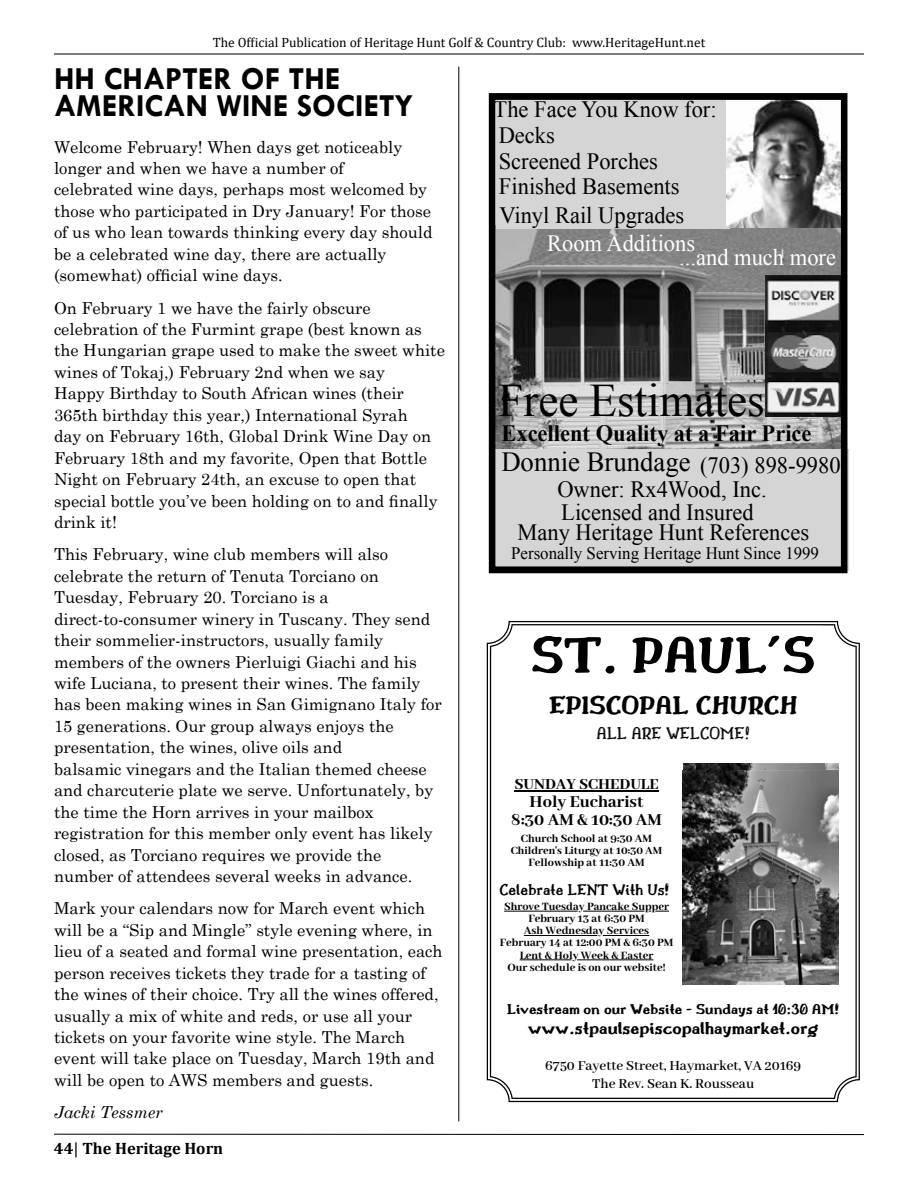
<style>
.page{position:relative;width:918px;height:1188px;background:#fff}
.page>*{position:absolute;margin:0;border:0;box-sizing:border-box;transform-origin:0 0}
.t1{font:700 54px "Drukaatie Burti";color:#000}
.t2{font:46.65px "Times New Roman";color:#000;scale:.96 1}
.t3{font:700 32.4px/27px "Tw Cen";color:#000}
.t4{font:27.75px "Times New Roman";color:#000;scale:.96 1}
.t5{font:700 27px "Drukaatie Burti";color:#000}
.t6{font:23.25px/25.5px "Times New Roman";color:#000;scale:.96 1}
.t7{font:700 23.25px "Times New Roman";color:#000;scale:.96 1}
.t8{font:23.25px "Times New Roman";color:#fff;scale:.96 1}
.t9{font:800 18.3px/18.3px "Abhaya Libre";color:#000;text-align:center}
.t10{font:700 18px "Drukaatie Burti";color:#000}
.t11{font:18px "Drukaatie Burti";color:#000}
.t12{font:17.55px "Times New Roman";color:#000;scale:.96 1}
.t13{font:800 16.8px "Abhaya Libre";color:#000}
.t14{font:16.5px/21.5px "Century Schoolbook";color:#000}
.t15{font:600 16.5px "Drukaatie Burti";color:#000}
.t16{font:700 16.5px "Cambria";color:#000}
.t17{font:italic 16.5px "Century Schoolbook";color:#000}
.t18{font:600 15px/18px "Abhaya Libre";color:#000;text-align:center}
.t19{font:700 15px "Drukaatie Burti";color:#000}
.t20{font:13.5px "Cambria";color:#000}
.t21{font:800 12.15px/12.1px "Abhaya Libre";color:#000;text-align:center}
.t22{font:800 12px "Abhaya Libre";color:#000}
.s1{font-weight:400}
.s2{font-size:23.25px}
</style>
<div class="page">
<svg style="left:487px;top:621px;width:373px;height:481px"></svg>
<img style="left:696px;top:764px;width:128px;height:7px">
<img style="left:683px;top:771px;width:155px;height:214px">
<hr style="left:514px;top:790px;width:145px;height:2px;background:#000">
<svg style="left:649px;top:911px;width:20px;height:1px"></svg>
<hr style="left:583px;top:911px;width:62px;height:1px;background:#000">
<hr style="left:504px;top:911px;width:74px;height:1px;background:#000">
<hr style="left:603px;top:935px;width:46px;height:1px;background:#000">
<hr style="left:524px;top:935px;width:73px;height:1px;background:#000">
<hr style="left:577px;top:959px;width:76px;height:1px;background:#000">
<hr style="left:520px;top:959px;width:52px;height:1px;background:#000">
<img style="left:497px;top:227px;width:343px;height:223px">
<div style="left:493px;top:450px;width:355px;height:121px;background:#d5d5d5"></div>
<div style="left:496px;top:101px;width:233px;height:128px;background:#d5d5d5"></div>
<img style="left:726px;top:101px;width:114px;height:126px">
<img style="left:765px;top:276px;width:75px;height:140px">
<div style="left:489px;top:93px;width:359px;height:480px;border:7px solid #000"></div>
<hr style="left:54px;top:54px;width:810px;height:1px;background:#000">
<hr style="left:54px;top:1134px;width:810px;height:1px;background:#000">
<hr style="left:459px;top:67px;width:1px;height:1054px;background:#000">
<p class="t20" style="left:213px;top:35px;width:494px">The Official Publication of Heritage Hunt Golf &amp; Country Club: www.HeritageHunt.net</p>
<h3 class="t3" style="left:54px;top:65px;width:361px">HH CHAPTER OF THE<br>AMERICAN WINE SOCIETY</h3>
<p class="t14" style="left:54px;top:134px;width:380px">Welcome February! When days get noticeably longer and when we have a number of<br>celebrated wine days, perhaps most welcomed by those who participated in Dry January! For those of us who lean towards thinking every day should be a celebrated wine day, there are actually (somewhat) official wine days.</p>
<p class="t14" style="left:54px;top:295px;width:392px">On February 1 we have the fairly obscure celebration of the Furmint grape (best known as the Hungarian grape used to make the sweet white wines of Tokaj,) February 2nd when we say<br>Happy Birthday to South African wines (their 365th birthday this year,) International Syrah<br>day on February 16th, Global Drink Wine Day on February 18th and my favorite, Open that Bottle Night on February 24th, an excuse to open that special bottle you’ve been holding on to and finally drink it!</p>
<p class="t14" style="left:54px;top:542px;width:389px">This February, wine club members will also celebrate the return of Tenuta Torciano on Tuesday, February 20. Torciano is a direct-to-consumer winery in Tuscany. They send their sommelier-instructors, usually family members of the owners Pierluigi Giachi and his wife Luciana, to present their wines. The family has been making wines in San Gimignano Italy for 15 generations. Our group always enjoys the presentation, the wines, olive oils and<br>balsamic vinegars and the Italian themed cheese and charcuterie plate we serve. Unfortunately, by the time the Horn arrives in your mailbox registration for this member only event has likely closed, as Torciano requires we provide the number of attendees several weeks in advance.</p>
<p class="t14" style="left:54px;top:896px;width:390px">Mark your calendars now for March event which will be a “Sip and Mingle” style evening where, in lieu of a seated and formal wine presentation, each person receives tickets they trade for a tasting of the wines of their choice. Try all the wines offered, usually a mix of white and reds, or use all your tickets on your favorite wine style. The March event will take place on Tuesday, March 19th and will be open to AWS members and guests.</p>
<p class="t17" style="left:54px;top:1100px;width:110px">Jacki Tessmer</p>
<p class="t16" style="left:54px;top:1136px;width:171px">44<span class="s1">|</span> The Heritage Horn</p>
<h3 class="t6" style="left:494px;top:97px;width:234px">The Face You Know for:<br>Decks<br>Screened Porches<br>Finished Basements</h3>
<h3 class="t6" style="left:500px;top:202px;width:194px">Vinyl Rail Upgrades</h3>
<h3 class="t8" style="left:547px;top:228px;width:156px">Room Additions</h3>
<h3 class="t8" style="left:679px;top:241px;width:165px">...and much more</h3>
<h2 class="t2" style="left:498px;top:369px;width:279px">Free Estimates</h2>
<h3 class="t7" style="left:501px;top:417px;width:325px">Excellent Quality at a Fair Price</h3>
<h3 class="t4" style="left:501px;top:443px;width:355px">Donnie Brundage <span class="s2">(703) 898-9980</span></h3>
<h3 class="t6" style="left:557px;top:477px;width:220px">Owner: Rx4Wood, Inc.</h3>
<h3 class="t6" style="left:561px;top:499px;width:202px">Licensed and Insured</h3>
<p class="t12" style="left:511px;top:541px;width:322px">Personally Serving Heritage Hunt Since 1999</p>
<h3 class="t6" style="left:518px;top:519px;width:305px">Many Heritage Hunt References</h3>
<h1 class="t1" style="left:531px;top:623px;width:286px">ST. PAUL’S</h1>
<h3 class="t5" style="left:549px;top:690px;width:250px">EPISCOPAL CHURCH</h3>
<p class="t11" style="left:596px;top:723px;width:155px">ALL ARE WELCOME!</p>
<p class="t13" style="left:514px;top:775px;width:146px">SUNDAY SCHEDULE</p>
<p class="t9" style="left:511px;top:793px;width:152px">Holy Eucharist<br>8:30 AM &amp; 10:30 AM</p>
<p class="t21" style="left:521px;top:833px;width:133px">Church School at 9:30 AM</p>
<p class="t22" style="left:511px;top:844px;width:153px">Children's Liturgy at 10:30 AM</p>
<p class="t21" style="left:528px;top:857px;width:118px">Fellowship at 11:30 AM</p>
<p class="t15" style="left:499px;top:880px;width:172px">Celebrate LENT With Us!</p>
<p class="t21" style="left:500px;top:901px;width:175px">Shrove Tuesday Pancake Supper<br>February 13 at 6:30 PM<br>Ash Wednesday Services<br>February 14 at 12:00 PM &amp; 6:30 PM<br>Lent &amp; Holy Week &amp; Easter<br>Our schedule is on our website!</p>
<p class="t19" style="left:507px;top:1000px;width:335px">Livestream on our Website - Sundays at 10:30 AM!</p>
<p class="t10" style="left:528px;top:1017px;width:292px">www.stpaulsepiscopalhaymarket.org</p>
<p class="t18" style="left:545px;top:1057px;width:258px">6750 Fayette Street, Haymarket, VA 20169<br>The Rev. Sean K. Rousseau</p>
</div>
